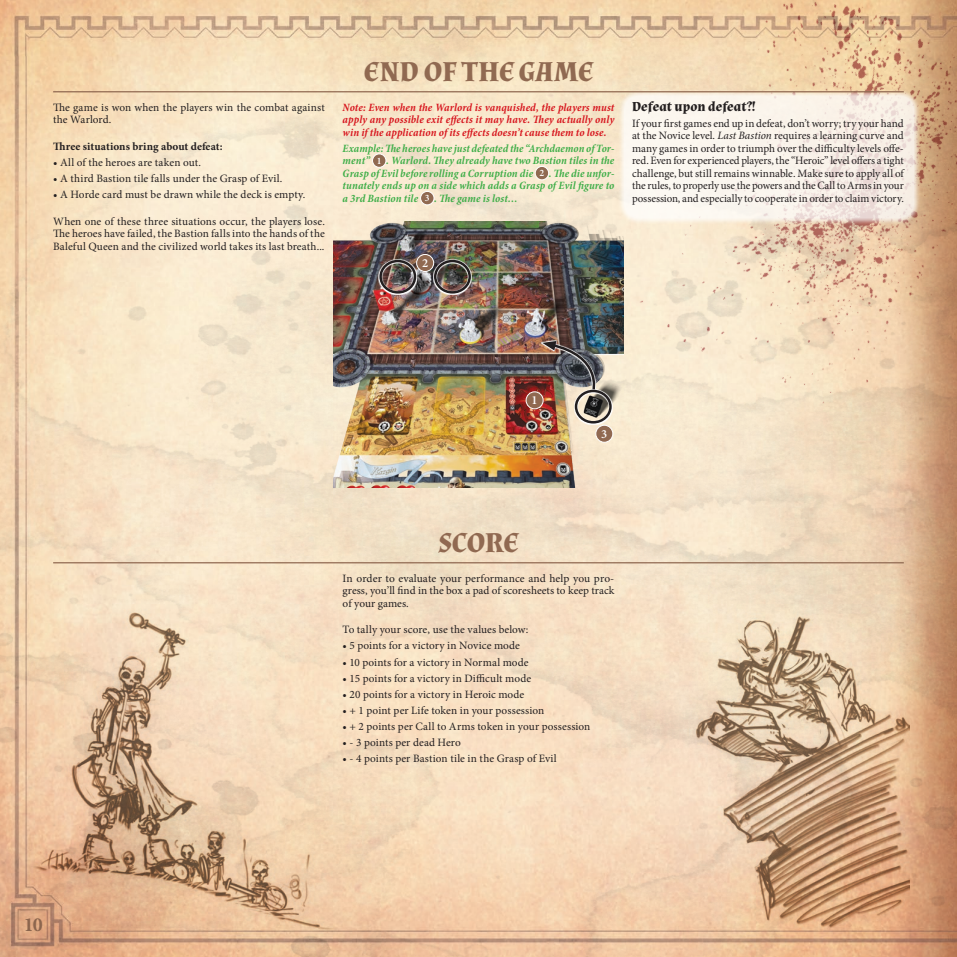
<style>
.page{position:relative;width:957px;height:957px;background:#fff}
.page>*{position:absolute;margin:0;border:0;box-sizing:border-box;transform-origin:0 0}
.t1{font:700 28.75px "Almendra";color:#906951}
.t2{font:700 20px "Minion Pro";color:#906951}
.t3{font:700 13.75px "Almendra";letter-spacing:.005em;color:#231f20}
.t4{font:600 12.38px "Minion Pro";color:#fff}
.t5{font:11.25px/12.5px "Minion Pro";letter-spacing:.005em;color:#231f20;text-align:justify}
.t6{font:italic 700 condensed 11.25px/12.5px "Minion Pro";letter-spacing:.01em;color:#40ae49;text-align:justify}
.t7{font:italic 700 condensed 11.25px/12.5px "Minion Pro";letter-spacing:.01em;color:#d7171f;text-align:justify}
.t8{font:700 11.25px "Minion Pro";letter-spacing:.005em;color:#231f20}
.s1{font-weight:600;font-style:normal;font-stretch:normal;font-size:9.75px;color:#fff}
.s2{font-style:italic}
</style>
<div class="page">
<img style="left:0;top:0;width:957px;height:957px">
<img style="left:20px;top:572px;width:323px;height:385px">
<img style="left:632px;top:585px;width:278px;height:372px">
<img style="left:615px;top:0;width:342px;height:436px">
<svg style="left:618px;top:89px;width:302px;height:135px;background:#ecd8c3"></svg>
<svg style="left:624px;top:96px;width:290px;height:122px;fill:#faf4ec"></svg>
<img style="left:334px;top:221px;width:289px;height:266px">
<svg style="left:541px;top:340px;width:55px;height:53px"></svg>
<img style="left:542px;top:341px;width:60px;height:53px">
<svg style="left:574px;top:389px;width:38px;height:35px"></svg>
<div style="left:575px;top:390px;width:37px;height:33px;border:2px solid #231f20;border-radius:50%"></div>
<svg style="left:378px;top:259px;width:39px;height:35px"></svg>
<div style="left:379px;top:260px;width:37px;height:34px;border:2px solid #231f20;border-radius:50%"></div>
<svg style="left:433px;top:259px;width:39px;height:35px"></svg>
<div style="left:434px;top:260px;width:37px;height:34px;border:2px solid #231f20;border-radius:50%"></div>
<div style="left:526px;top:392px;width:17px;height:17px;background:#906951;border-radius:50%"></div>
<div style="left:526px;top:391px;width:17px;height:18px;border:1px solid #fff;border-radius:50%"></div>
<div style="left:596px;top:425px;width:17px;height:17px;background:#906951;border-radius:50%"></div>
<div style="left:595px;top:425px;width:18px;height:17px;border:1px solid #fff;border-radius:50%"></div>
<div style="left:417px;top:254px;width:17px;height:17px;background:#906951;border-radius:50%"></div>
<div style="left:416px;top:254px;width:18px;height:18px;border:1px solid #fff;border-radius:50%"></div>
<hr style="left:53px;top:91px;width:851px;height:1px;background:#906951">
<div style="left:372px;top:154px;width:14px;height:13px;background:#906951;border-radius:50%"></div>
<div style="left:372px;top:154px;width:14px;height:14px;border:1px solid #fff;border-radius:50%"></div>
<div style="left:535px;top:166px;width:14px;height:14px;background:#906951;border-radius:50%"></div>
<div style="left:535px;top:166px;width:14px;height:14px;border:1px solid #fff;border-radius:50%"></div>
<div style="left:420px;top:191px;width:14px;height:14px;background:#906951;border-radius:50%"></div>
<div style="left:420px;top:191px;width:14px;height:14px;border:1px solid #fff;border-radius:50%"></div>
<hr style="left:53px;top:562px;width:851px;height:1px;background:#906951">
<p class="t5" style="left:53px;top:101px;width:273px">The game is won when the players win the combat against the Warlord.</p>
<p class="t8" style="left:53px;top:138px;width:171px">Three situations bring about defeat:</p>
<p class="t5" style="left:53px;top:156px;width:149px">• All of the heroes are taken out.</p>
<p class="t5" style="left:53px;top:172px;width:231px">• A third Bastion tile falls under the Grasp of Evil.</p>
<p class="t5" style="left:53px;top:188px;width:254px">• A Horde card must be drawn while the deck is empty.</p>
<p class="t5" style="left:53px;top:215px;width:273px">When one of these three situations occur, the players lose.<br>The heroes have failed, the Bastion falls into the hands of the Baleful Queen and the civilized world takes its last breath...</p>
<h1 class="t1" style="left:364px;top:54px;width:231px">END OF THE GAME</h1>
<p class="t7" style="left:343px;top:101px;width:273px">Note: Even when the Warlord is vanquished, the players must apply any possible exit effects it may have. They actually only win if the application of its effects doesn’t cause them to lose.</p>
<p class="t6" style="left:343px;top:142px;width:273px">Example: The heroes have just defeated the “Archdaemon of Tor&shy;ment” <span class="s1">1</span> . Warlord. They already have two Bastion tiles in the Grasp of Evil before rolling a Corruption die <span class="s1">2</span> . The die unfor&shy;tunately ends up on a side which adds a Grasp of Evil figure to a 3rd Bastion tile <span class="s1">3</span> . The game is lost…</p>
<p class="t3" style="left:632px;top:98px;width:125px">Defeat upon defeat?!</p>
<p class="t5" style="left:632px;top:117px;width:273px">If your first games end up in defeat, don’t worry; try your hand at the Novice level. <span class="s2">Last Bastion</span> requires a learning curve and many games in order to triumph over the difficulty levels offe&shy;red. Even for experienced players, the “Heroic” level offers a tight challenge, but still remains winnable. Make sure to apply all of the rules, to properly use the powers and the Call to Arms in your possession, and especially to cooperate in order to claim victory.</p>
<p class="t4" style="left:422px;top:254px;width:8px">2</p>
<p class="t4" style="left:531px;top:392px;width:8px">1</p>
<p class="t4" style="left:601px;top:425px;width:8px">3</p>
<h1 class="t1" style="left:438px;top:525px;width:82px">SCORE</h1>
<p class="t5" style="left:343px;top:572px;width:273px">In order to evaluate your performance and help you pro&shy;gress, you’ll find in the box a pad of scoresheets to keep track of your games.</p>
<p class="t5" style="left:343px;top:623px;width:187px">To tally your score, use the values below:</p>
<p class="t5" style="left:343px;top:639px;width:179px">• 5 points for a victory in Novice mode</p>
<p class="t5" style="left:343px;top:656px;width:187px">• 10 points for a victory in Normal mode</p>
<p class="t5" style="left:343px;top:672px;width:190px">• 15 points for a victory in Difficult mode</p>
<p class="t5" style="left:343px;top:688px;width:183px">• 20 points for a victory in Heroic mode</p>
<p class="t5" style="left:343px;top:704px;width:203px">• + 1 point per Life token in your possession</p>
<p class="t5" style="left:343px;top:720px;width:249px">• + 2 points per Call to Arms token in your possession</p>
<p class="t5" style="left:343px;top:736px;width:120px">• - 3 points per dead Hero</p>
<p class="t5" style="left:343px;top:752px;width:216px">• - 4 points per Bastion tile in the Grasp of Evil</p>
<h2 class="t2" style="left:24px;top:911px;width:21px">10</h2>
</div>
